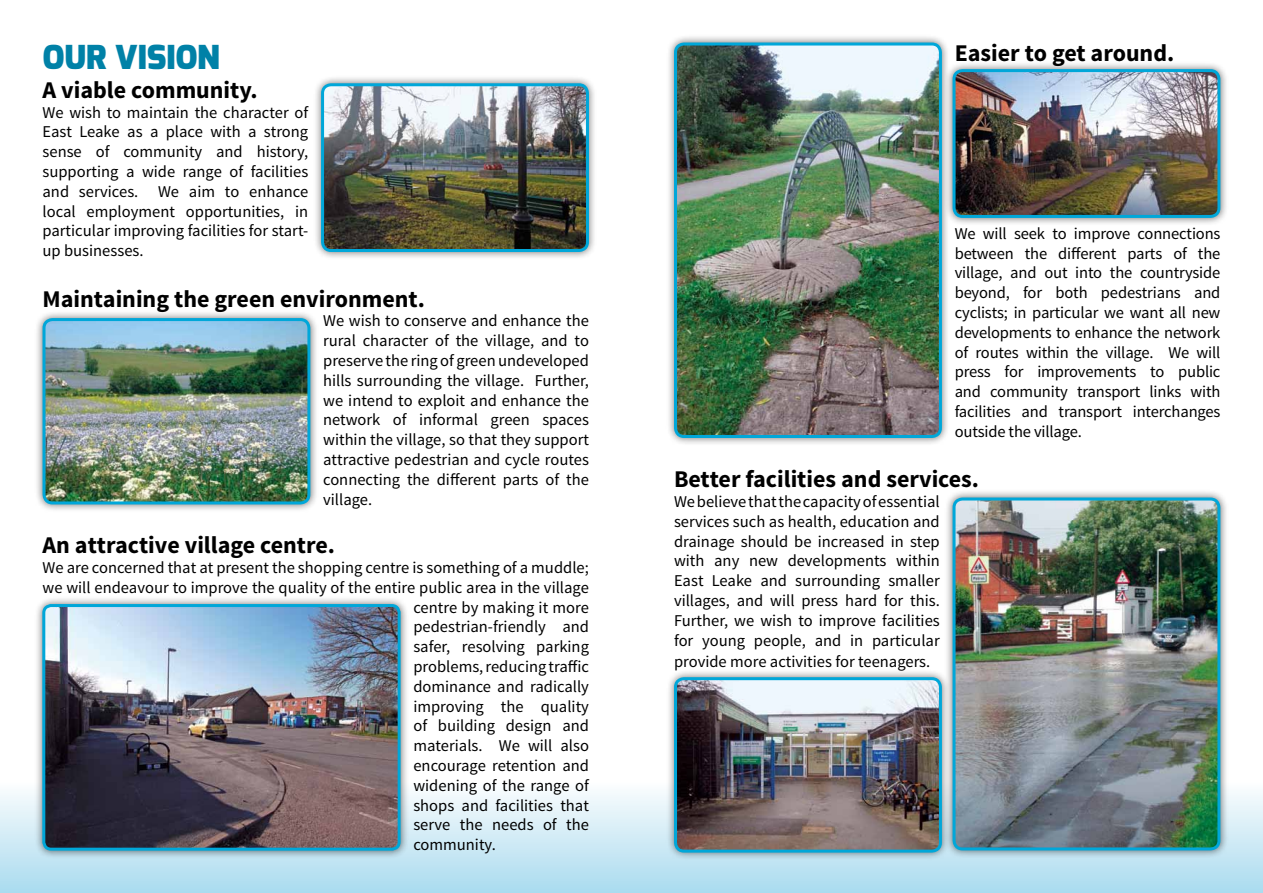
<style>
.page{position:relative;width:1263px;height:893px;background:#fff}
.page>*{position:absolute;margin:0;border:0;box-sizing:border-box;transform-origin:0 0}
.t1{font:900 33px "Exo";color:#0081a7}
.t2{font:700 24px "Source Sans Pro";color:#000}
.t3{font:16.5px/19.8px "Source Sans Pro";color:#000;text-align:justify}
</style>
<div class="page">
<div style="left:0;top:782px;width:1263px;height:111px;background:linear-gradient(to bottom,#fcfdfe,#a9dbef)"></div>
<div style="left:313px;top:75px;width:284px;height:185px;background:#000;opacity:.55"></div>
<img style="left:325px;top:87px;width:260px;height:161px">
<div style="left:321px;top:83px;width:268px;height:169px;border:3px solid #00a7d9;border-radius:9px"></div>
<div style="left:34px;top:310px;width:284px;height:203px;background:#000;opacity:.55"></div>
<img style="left:44px;top:320px;width:265px;height:183px">
<div style="left:43px;top:318px;width:267px;height:186px;border:3px solid #00a7d9;border-radius:9px"></div>
<div style="left:34px;top:596px;width:375px;height:263px;background:#000;opacity:.55"></div>
<img style="left:46px;top:608px;width:351px;height:239px">
<div style="left:42px;top:604px;width:359px;height:247px;border:3px solid #00a7d9;border-radius:7px"></div>
<div style="left:944px;top:61px;width:284px;height:165px;background:#000;opacity:.55"></div>
<img style="left:956px;top:71px;width:263px;height:145px">
<div style="left:952px;top:69px;width:268px;height:149px;border:3px solid #00a7d9;border-radius:9px"></div>
<div style="left:666px;top:34px;width:284px;height:412px;background:#000;opacity:.55"></div>
<img style="left:675px;top:44px;width:265px;height:392px">
<div style="left:674px;top:43px;width:268px;height:395px;border:3px solid #00a7d9;border-radius:9px"></div>
<div style="left:944px;top:489px;width:284px;height:370px;background:#000;opacity:.55"></div>
<img style="left:954px;top:499px;width:265px;height:350px">
<div style="left:952px;top:497px;width:268px;height:353px;border:3px solid #00a7d9;border-radius:9px"></div>
<div style="left:666px;top:669px;width:284px;height:192px;background:#000;opacity:.55"></div>
<img style="left:675px;top:679px;width:263px;height:172px">
<div style="left:674px;top:677px;width:268px;height:176px;border:3px solid #00a7d9;border-radius:9px"></div>
<h1 class="t1" style="left:43px;top:36px;width:179px">OUR VISION</h1>
<h2 class="t2" style="left:43px;top:74px;width:217px">A viable community.</h2>
<p class="t3" style="left:43px;top:102px;width:267px">We wish to maintain the character of East Leake as a place with a strong sense of community and history, supporting a wide range of facilities and services. We aim to enhance local employment opportunities, in particular improving facilities for start&shy;up businesses.</p>
<h2 class="t2" style="left:43px;top:283px;width:384px">Maintaining the green environment.</h2>
<p class="t3" style="left:323px;top:311px;width:267px">We wish to conserve and enhance the rural character of the village, and to preserve the ring of green undeveloped hills surrounding the village. Further, we intend to exploit and enhance the network of informal green spaces within the village, so that they support attractive pedestrian and cycle routes connecting the different parts of the village.</p>
<h2 class="t2" style="left:43px;top:530px;width:294px">An attractive village centre.</h2>
<p class="t3" style="left:43px;top:558px;width:548px">We are concerned that at present the shopping centre is something of a muddle;</p>
<p class="t3" style="left:43px;top:578px;width:548px">we will endeavour to improve the quality of the entire public area in the village</p>
<p class="t3" style="left:413px;top:597px;width:177px">centre by making it more</p>
<p class="t3" style="left:413px;top:617px;width:177px">pedestrian-friendly and</p>
<p class="t3" style="left:413px;top:637px;width:177px">safer, resolving parking</p>
<p class="t3" style="left:413px;top:657px;width:177px">problems, reducing traffic</p>
<p class="t3" style="left:413px;top:677px;width:177px">dominance and radically</p>
<p class="t3" style="left:413px;top:696px;width:177px">improving the quality</p>
<p class="t3" style="left:413px;top:716px;width:177px">of building design and</p>
<p class="t3" style="left:413px;top:736px;width:177px">materials. We will also</p>
<p class="t3" style="left:413px;top:756px;width:177px">encourage retention and</p>
<p class="t3" style="left:413px;top:776px;width:177px">widening of the range of</p>
<p class="t3" style="left:413px;top:795px;width:177px">shops and facilities that</p>
<p class="t3" style="left:413px;top:815px;width:177px">serve the needs of the</p>
<p class="t3" style="left:413px;top:835px;width:84px">community.</p>
<h2 class="t2" style="left:955px;top:37px;width:221px">Easier to get around.</h2>
<p class="t3" style="left:955px;top:224px;width:267px">We will seek to improve connections between the different parts of the village, and out into the countryside beyond, for both pedestrians and cyclists; in particular we want all new developments to enhance the network of routes within the village. We will press for improvements to public and community transport links with facilities and transport interchanges outside the village.</p>
<h2 class="t2" style="left:674px;top:464px;width:307px">Better facilities and services.</h2>
<p class="t3" style="left:674px;top:492px;width:267px">We believe that the capacity of essential services such as health, education and drainage should be increased in step with any new developments within East Leake and surrounding smaller villages, and will press hard for this.<br>Further, we wish to improve facilities for young people, and in particular</p>
<p class="t3" style="left:674px;top:652px;width:258px">provide more activities for teenagers.</p>
</div>
